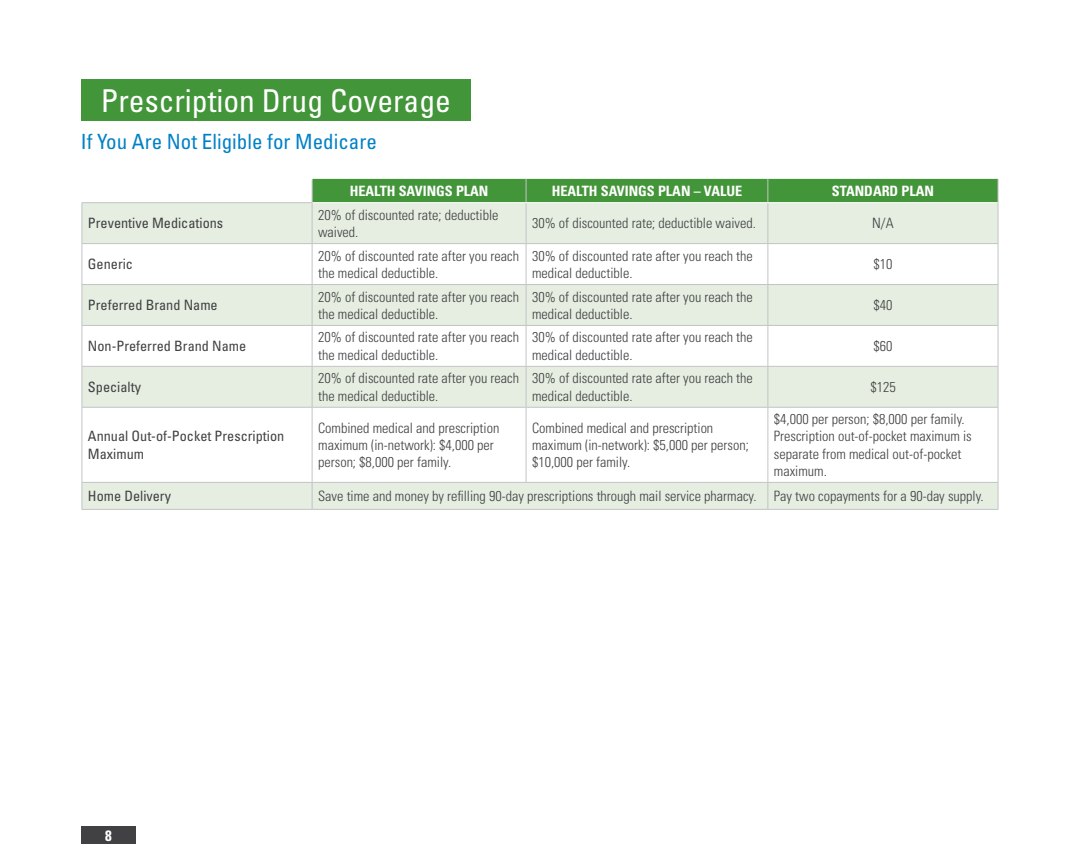
<style>
.page{position:relative;width:1080px;height:864px;background:#fff}
.page>*{position:absolute;margin:0;border:0;box-sizing:border-box;transform-origin:0 0}
.t1{font:condensed 31.5px "Univers LT Std";color:#fff}
.t2{font:condensed 21px "Univers LT Std";color:#0081c6}
.t3{font:700 condensed 15px "Univers LT Std";color:#fff}
.t4{font:300 condensed 14.25px/17.1px "Univers LT Std";color:#414042}
.t5{font:condensed 14.25px/17.2px "Univers LT Std";color:#414042}
.t6{font:700 condensed 14.25px "Univers LT Std";color:#fff}
</style>
<div class="page">
<div style="left:81px;top:826px;width:54px;height:18px;background:#414042"></div>
<svg style="left:83px;top:203px;width:915px;height:306px"></svg>
<div style="left:312px;top:179px;width:687px;height:24px;background:#439539"></div>
<hr style="left:82px;top:202px;width:230px;height:1px;background:#c2c4c6">
<hr style="left:82px;top:203px;width:1px;height:40px;background:#c2c4c6">
<hr style="left:312px;top:203px;width:1px;height:40px;background:#c2c4c6">
<hr style="left:526px;top:203px;width:1px;height:40px;background:#c2c4c6">
<hr style="left:768px;top:203px;width:1px;height:40px;background:#c2c4c6">
<hr style="left:998px;top:203px;width:1px;height:40px;background:#c2c4c6">
<hr style="left:82px;top:243px;width:230px;height:1px;background:#c2c4c6">
<hr style="left:82px;top:244px;width:1px;height:40px;background:#c2c4c6">
<hr style="left:312px;top:243px;width:214px;height:1px;background:#c2c4c6">
<hr style="left:312px;top:244px;width:1px;height:40px;background:#c2c4c6">
<hr style="left:526px;top:243px;width:242px;height:1px;background:#c2c4c6">
<hr style="left:526px;top:244px;width:1px;height:40px;background:#c2c4c6">
<hr style="left:768px;top:243px;width:230px;height:1px;background:#c2c4c6">
<hr style="left:768px;top:244px;width:1px;height:40px;background:#c2c4c6">
<hr style="left:998px;top:244px;width:1px;height:40px;background:#c2c4c6">
<hr style="left:82px;top:284px;width:230px;height:1px;background:#c2c4c6">
<hr style="left:82px;top:285px;width:1px;height:40px;background:#c2c4c6">
<hr style="left:312px;top:284px;width:214px;height:1px;background:#c2c4c6">
<hr style="left:312px;top:285px;width:1px;height:40px;background:#c2c4c6">
<hr style="left:526px;top:284px;width:242px;height:1px;background:#c2c4c6">
<hr style="left:526px;top:285px;width:1px;height:40px;background:#c2c4c6">
<hr style="left:768px;top:284px;width:230px;height:1px;background:#c2c4c6">
<hr style="left:768px;top:285px;width:1px;height:40px;background:#c2c4c6">
<hr style="left:998px;top:285px;width:1px;height:40px;background:#c2c4c6">
<hr style="left:82px;top:325px;width:230px;height:1px;background:#c2c4c6">
<hr style="left:82px;top:326px;width:1px;height:40px;background:#c2c4c6">
<hr style="left:312px;top:325px;width:214px;height:1px;background:#c2c4c6">
<hr style="left:312px;top:326px;width:1px;height:40px;background:#c2c4c6">
<hr style="left:526px;top:325px;width:242px;height:1px;background:#c2c4c6">
<hr style="left:526px;top:326px;width:1px;height:40px;background:#c2c4c6">
<hr style="left:768px;top:325px;width:230px;height:1px;background:#c2c4c6">
<hr style="left:768px;top:326px;width:1px;height:40px;background:#c2c4c6">
<hr style="left:998px;top:326px;width:1px;height:40px;background:#c2c4c6">
<hr style="left:82px;top:366px;width:230px;height:1px;background:#c2c4c6">
<hr style="left:82px;top:367px;width:1px;height:40px;background:#c2c4c6">
<hr style="left:312px;top:366px;width:214px;height:1px;background:#c2c4c6">
<hr style="left:312px;top:367px;width:1px;height:40px;background:#c2c4c6">
<hr style="left:526px;top:366px;width:242px;height:1px;background:#c2c4c6">
<hr style="left:526px;top:367px;width:1px;height:40px;background:#c2c4c6">
<hr style="left:768px;top:366px;width:230px;height:1px;background:#c2c4c6">
<hr style="left:768px;top:367px;width:1px;height:40px;background:#c2c4c6">
<hr style="left:998px;top:367px;width:1px;height:40px;background:#c2c4c6">
<hr style="left:82px;top:407px;width:230px;height:1px;background:#c2c4c6">
<hr style="left:82px;top:408px;width:1px;height:74px;background:#c2c4c6">
<hr style="left:312px;top:407px;width:214px;height:1px;background:#c2c4c6">
<hr style="left:312px;top:408px;width:1px;height:74px;background:#c2c4c6">
<hr style="left:526px;top:407px;width:242px;height:1px;background:#c2c4c6">
<hr style="left:526px;top:408px;width:1px;height:74px;background:#c2c4c6">
<hr style="left:768px;top:407px;width:230px;height:1px;background:#c2c4c6">
<hr style="left:768px;top:408px;width:1px;height:74px;background:#c2c4c6">
<hr style="left:998px;top:408px;width:1px;height:74px;background:#c2c4c6">
<hr style="left:82px;top:482px;width:230px;height:1px;background:#c2c4c6">
<svg style="left:82px;top:483px;width:1px;height:26px"></svg>
<hr style="left:312px;top:482px;width:214px;height:1px;background:#c2c4c6">
<svg style="left:312px;top:483px;width:1px;height:26px"></svg>
<hr style="left:526px;top:482px;width:242px;height:1px;background:#c2c4c6">
<hr style="left:768px;top:482px;width:230px;height:1px;background:#c2c4c6">
<svg style="left:768px;top:483px;width:1px;height:26px"></svg>
<svg style="left:998px;top:483px;width:1px;height:26px"></svg>
<hr style="left:82px;top:509px;width:230px;height:1px;background:#c2c4c6">
<hr style="left:312px;top:509px;width:214px;height:1px;background:#c2c4c6">
<hr style="left:526px;top:509px;width:242px;height:1px;background:#c2c4c6">
<hr style="left:768px;top:509px;width:230px;height:1px;background:#c2c4c6">
<hr style="left:312px;top:202px;width:214px;height:1px;background:#fff">
<hr style="left:526px;top:202px;width:242px;height:1px;background:#fff">
<hr style="left:768px;top:202px;width:230px;height:1px;background:#fff">
<div style="left:81px;top:80px;width:390px;height:41px;background:#439539"></div>
<h1 class="t1" style="left:101px;top:80px;width:351px">Prescription Drug Coverage</h1>
<h2 class="t2" style="left:81px;top:128px;width:297px">If You Are Not Eligible for Medicare</h2>
<p class="t6" style="left:350px;top:182px;width:140px">HEALTH SAVINGS PLAN</p>
<p class="t6" style="left:552px;top:182px;width:192px">HEALTH SAVINGS PLAN – VALUE</p>
<p class="t6" style="left:832px;top:182px;width:104px">STANDARD PLAN</p>
<p class="t5" style="left:88px;top:214px;width:137px">Preventive Medications</p>
<p class="t4" style="left:318px;top:206px;width:182px">20% of discounted rate; deductible waived.</p>
<p class="t4" style="left:532px;top:215px;width:225px">30% of discounted rate; deductible waived.</p>
<p class="t4" style="left:872px;top:215px;width:23px">N/A</p>
<p class="t5" style="left:88px;top:255px;width:47px">Generic</p>
<p class="t4" style="left:318px;top:247px;width:202px">20% of discounted rate after you reach the medical deductible.</p>
<p class="t4" style="left:532px;top:247px;width:222px">30% of discounted rate after you reach the medical deductible.</p>
<p class="t4" style="left:873px;top:256px;width:20px">$10</p>
<p class="t5" style="left:88px;top:296px;width:131px">Preferred Brand Name</p>
<p class="t4" style="left:318px;top:288px;width:202px">20% of discounted rate after you reach the medical deductible.</p>
<p class="t4" style="left:532px;top:288px;width:222px">30% of discounted rate after you reach the medical deductible.</p>
<p class="t4" style="left:873px;top:297px;width:20px">$40</p>
<p class="t5" style="left:88px;top:337px;width:160px">Non-Preferred Brand Name</p>
<p class="t4" style="left:318px;top:329px;width:202px">20% of discounted rate after you reach the medical deductible.</p>
<p class="t4" style="left:532px;top:329px;width:222px">30% of discounted rate after you reach the medical deductible.</p>
<p class="t4" style="left:874px;top:337px;width:20px">$60</p>
<p class="t5" style="left:88px;top:378px;width:55px">Specialty</p>
<p class="t4" style="left:318px;top:370px;width:202px">20% of discounted rate after you reach the medical deductible.</p>
<p class="t4" style="left:532px;top:370px;width:222px">30% of discounted rate after you reach the medical deductible.</p>
<p class="t4" style="left:870px;top:378px;width:27px">$125</p>
<p class="t5" style="left:88px;top:427px;width:198px">Annual Out-of-Pocket Prescription<br>Maximum</p>
<p class="t4" style="left:318px;top:419px;width:183px">Combined medical and prescription maximum (in-network): $4,000 per person; $8,000 per family.</p>
<p class="t4" style="left:532px;top:419px;width:218px">Combined medical and prescription maximum (in-network): $5,000 per person; $10,000 per family.</p>
<p class="t4" style="left:774px;top:411px;width:199px">$4,000 per person; $8,000 per family.<br>Prescription out-of-pocket maximum is separate from medical out-of-pocket maximum.</p>
<p class="t5" style="left:88px;top:487px;width:85px">Home Delivery</p>
<p class="t4" style="left:318px;top:487px;width:667px">Save time and money by refilling 90-day prescriptions through mail service pharmacy. Pay two copayments for a 90-day supply.</p>
<p class="t3" style="left:105px;top:826px;width:8px">8</p>
</div>
